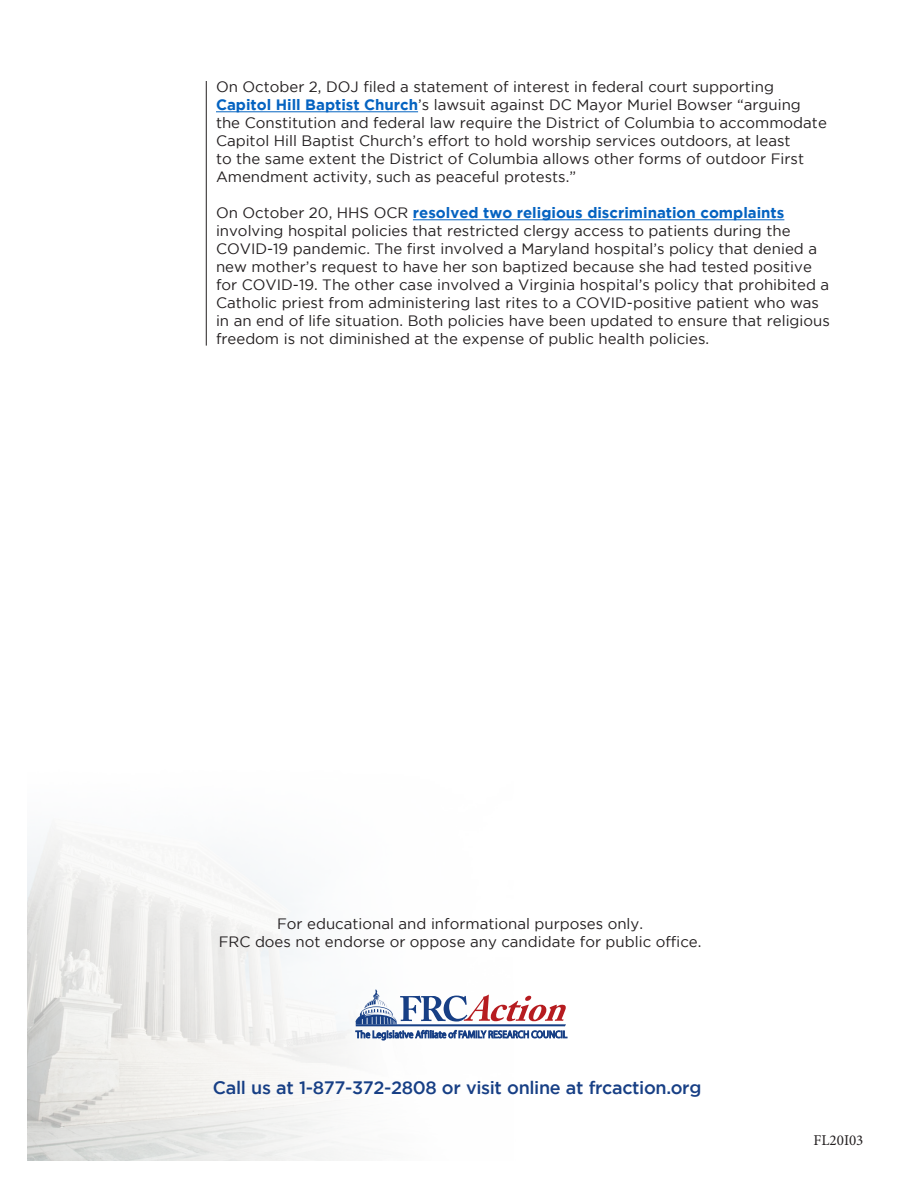
<style>
.page{position:relative;width:918px;height:1188px;background:#fff}
.page>*{position:absolute;margin:0;border:0;box-sizing:border-box;transform-origin:0 0}
.Text{font:500 18px "Gotham";letter-spacing:-.02em;color:#173f85}
.t1{font:15px/18px "Gotham";color:#231f20}
.t2{font:15px "Minion Pro";color:#231f20}
.s1{font-weight:700;color:#0563c1}
</style>
<div class="page">
<img style="left:27px;top:830px;width:541px;height:331px">
<svg style="left:355px;top:989px;width:212px;height:55px"></svg>
<hr style="left:216px;top:112px;width:202px;height:1px;background:#0563c1">
<hr style="left:413px;top:220px;width:371px;height:1px;background:#0563c1">
<hr style="left:206px;top:81px;width:1px;height:265px;background:#231f20">
<p class="t1" style="left:216px;top:77px;width:612px">On October 2, DOJ filed a statement of interest in federal court supporting <span class="s1">Capitol Hill Baptist Church</span>’s lawsuit against DC Mayor Muriel Bowser “arguing the Constitution and federal law require the District of Columbia to accommodate Capitol Hill Baptist Church’s effort to hold worship services outdoors, at least<br>to the same extent the District of Columbia allows other forms of outdoor First Amendment activity, such as peaceful protests.”</p>
<p class="t1" style="left:216px;top:203px;width:615px">On October 20, HHS OCR <span class="s1">resolved two religious discrimination complaints </span>involving hospital policies that restricted clergy access to patients during the COVID-19 pandemic. The first involved a Maryland hospital’s policy that denied a new mother’s request to have her son baptized because she had tested positive for COVID-19. The other case involved a Virginia hospital’s policy that prohibited a Catholic priest from administering last rites to a COVID-positive patient who was in an end of life situation. Both policies have been updated to ensure that religious freedom is not diminished at the expense of public health policies.</p>
<p class="t1" style="left:277px;top:914px;width:368px">For educational and informational purposes only.</p>
<p class="t1" style="left:219px;top:932px;width:484px">FRC does not endorse or oppose any candidate for public office.</p>
<p class="Text" style="left:213px;top:1078px;width:490px">Call us at 1-877-372-2808 or visit online at frcaction.org</p>
<p class="t2" style="left:814px;top:1131px;width:51px">FL20I03</p>
</div>
